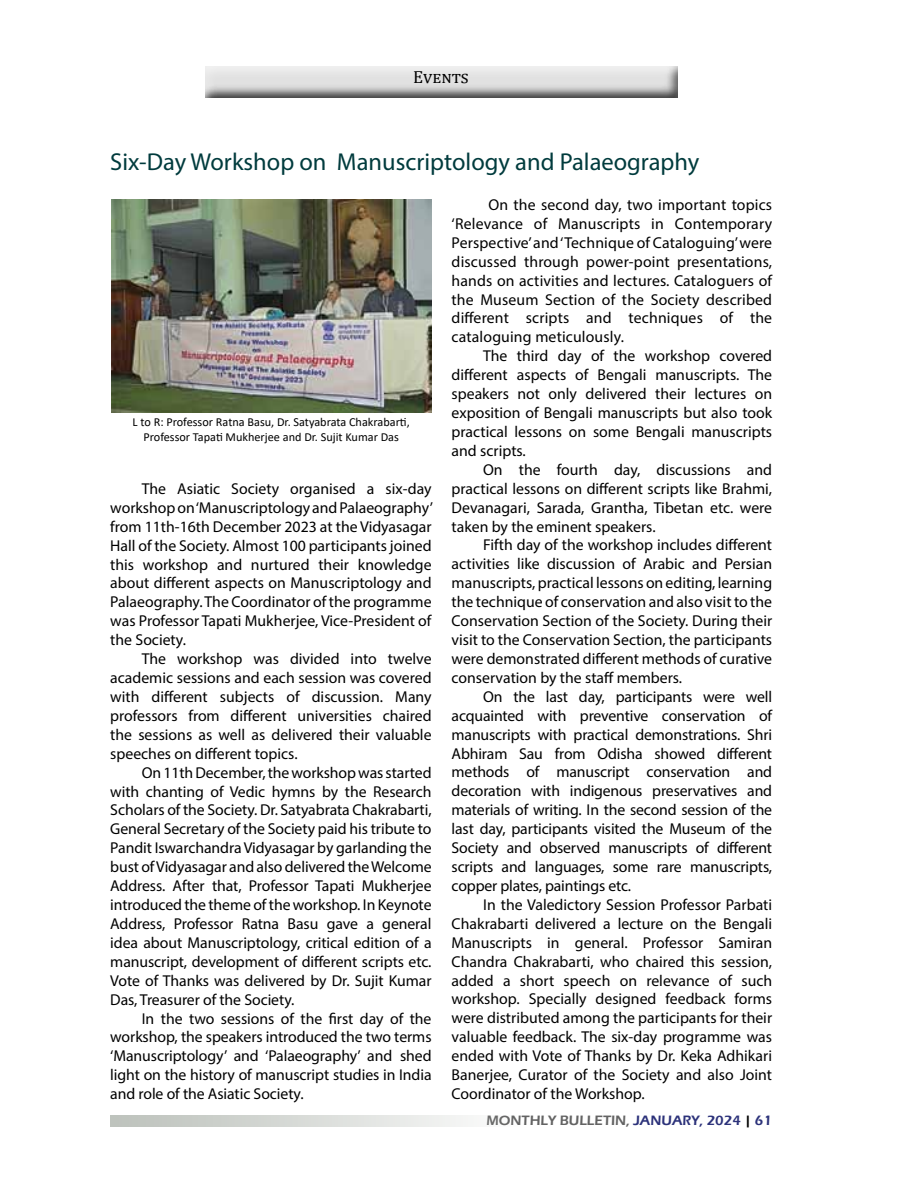
<style>
.page{position:relative;width:898px;height:1203px;background:#fff}
.page>*{position:absolute;margin:0;border:0;box-sizing:border-box;transform-origin:0 0}
.t1{font:24.5px "Myriad Pro";color:#003b3d}
.t2{font:17.5px "Cambria";color:#000}
.t3{font:15.75px/18.9px "Myriad Pro";color:#000;text-align:justify}
.t4{font:600 14px "Eras ITC";color:#636363}
.t5{font:12.25px/14.7px "Calibri";color:#000;text-align:center}
.s1{color:#2c327a}
.s2{color:#000}
</style>
<div class="page">
<div style="left:205px;top:66px;width:475px;height:34px;background:#000;opacity:.75"></div>
<svg style="left:110px;top:1115px;width:358px;height:10px;background:#d6dad6"></svg>
<img style="left:111px;top:199px;width:320px;height:214px">
<p class="t2" style="left:413px;top:67px;width:57px">Events</p>
<h1 class="t1" style="left:110px;top:146px;width:590px">Six-Day Workshop on Manuscriptology and Palaeography</h1>
<p class="t5" style="left:133px;top:414px;width:279px">L to R: Professor Ratna Basu, Dr. Satyabrata Chakrabarti,<br>Professor Tapati Mukherjee and Dr. Sujit Kumar Das</p>
<p class="t3" style="left:110px;top:479px;width:324px;text-indent:32px">The Asiatic Society organised a six-day workshop on ‘Manuscriptology and Palaeography’ from 11th-16th December 2023 at the Vidyasagar Hall of the Society. Almost 100 participants joined this workshop and nurtured their knowledge about different aspects on Manuscriptology and Palaeography. The Coordinator of the programme was Professor Tapati Mukherjee, Vice-President of the Society.</p>
<p class="t3" style="left:110px;top:649px;width:323px;text-indent:32px">The workshop was divided into twelve academic sessions and each session was covered with different subjects of discussion. Many professors from different universities chaired the sessions as well as delivered their valuable speeches on different topics.</p>
<p class="t3" style="left:110px;top:762px;width:323px;text-indent:32px">On 11th December, the workshop was started with chanting of Vedic hymns by the Research Scholars of the Society. Dr. Satyabrata Chakrabarti, General Secretary of the Society paid his tribute to Pandit Iswarchandra Vidyasagar by garlanding the bust of Vidyasagar and also delivered the Welcome Address. After that, Professor Tapati Mukherjee introduced the theme of the workshop. In Keynote Address, Professor Ratna Basu gave a general idea about Manuscriptology, critical edition of a manuscript, development of different scripts etc.<br>Vote of Thanks was delivered by Dr. Sujit Kumar Das, Treasurer of the Society.</p>
<p class="t3" style="left:110px;top:1008px;width:323px;text-indent:32px">In the two sessions of the first day of the workshop, the speakers introduced the two terms ‘Manuscriptology’ and ‘Palaeography’ and shed light on the history of manuscript studies in India and role of the Asiatic Society.</p>
<p class="t3" style="left:452px;top:195px;width:322px;text-indent:37px">On the second day, two important topics ‘Relevance of Manuscripts in Contemporary Perspective’ and ‘Technique of Cataloguing’ were discussed through power-point presentations, hands on activities and lectures. Cataloguers of the Museum Section of the Society described different scripts and techniques of the cataloguing meticulously.</p>
<p class="t3" style="left:452px;top:346px;width:322px;text-indent:32px">The third day of the workshop covered different aspects of Bengali manuscripts. The speakers not only delivered their lectures on exposition of Bengali manuscripts but also took practical lessons on some Bengali manuscripts and scripts.</p>
<p class="t3" style="left:452px;top:459px;width:322px;text-indent:32px">On the fourth day, discussions and practical lessons on different scripts like Brahmi, Devanagari, Sarada, Grantha, Tibetan etc. were taken by the eminent speakers.</p>
<p class="t3" style="left:452px;top:535px;width:322px;text-indent:32px">Fifth day of the workshop includes different activities like discussion of Arabic and Persian manuscripts, practical lessons on editing, learning the technique of conservation and also visit to the Conservation Section of the Society. During their visit to the Conservation Section, the participants were demonstrated different methods of curative conservation by the staff members.</p>
<p class="t3" style="left:452px;top:686px;width:322px;text-indent:32px">On the last day, participants were well acquainted with preventive conservation of manuscripts with practical demonstrations. Shri Abhiram Sau from Odisha showed different methods of manuscript conservation and decoration with indigenous preservatives and materials of writing. In the second session of the last day, participants visited the Museum of the Society and observed manuscripts of different scripts and languages, some rare manuscripts, copper plates, paintings etc.</p>
<p class="t3" style="left:452px;top:894px;width:322px;text-indent:32px">In the Valedictory Session Professor Parbati Chakrabarti delivered a lecture on the Bengali Manuscripts in general. Professor Samiran Chandra Chakrabarti, who chaired this session, added a short speech on relevance of such workshop. Specially designed feedback forms were distributed among the participants for their valuable feedback. The six-day programme was ended with Vote of Thanks by Dr. Keka Adhikari Banerjee, Curator of the Society and also Joint Coordinator of the Workshop.</p>
<p class="t4" style="left:486px;top:1112px;width:287px">MONTHLY BULLETIN, <span class="s1">JANUARY, 2024</span> <span class="s2">|</span> <span class="s1">61</span></p>
</div>
